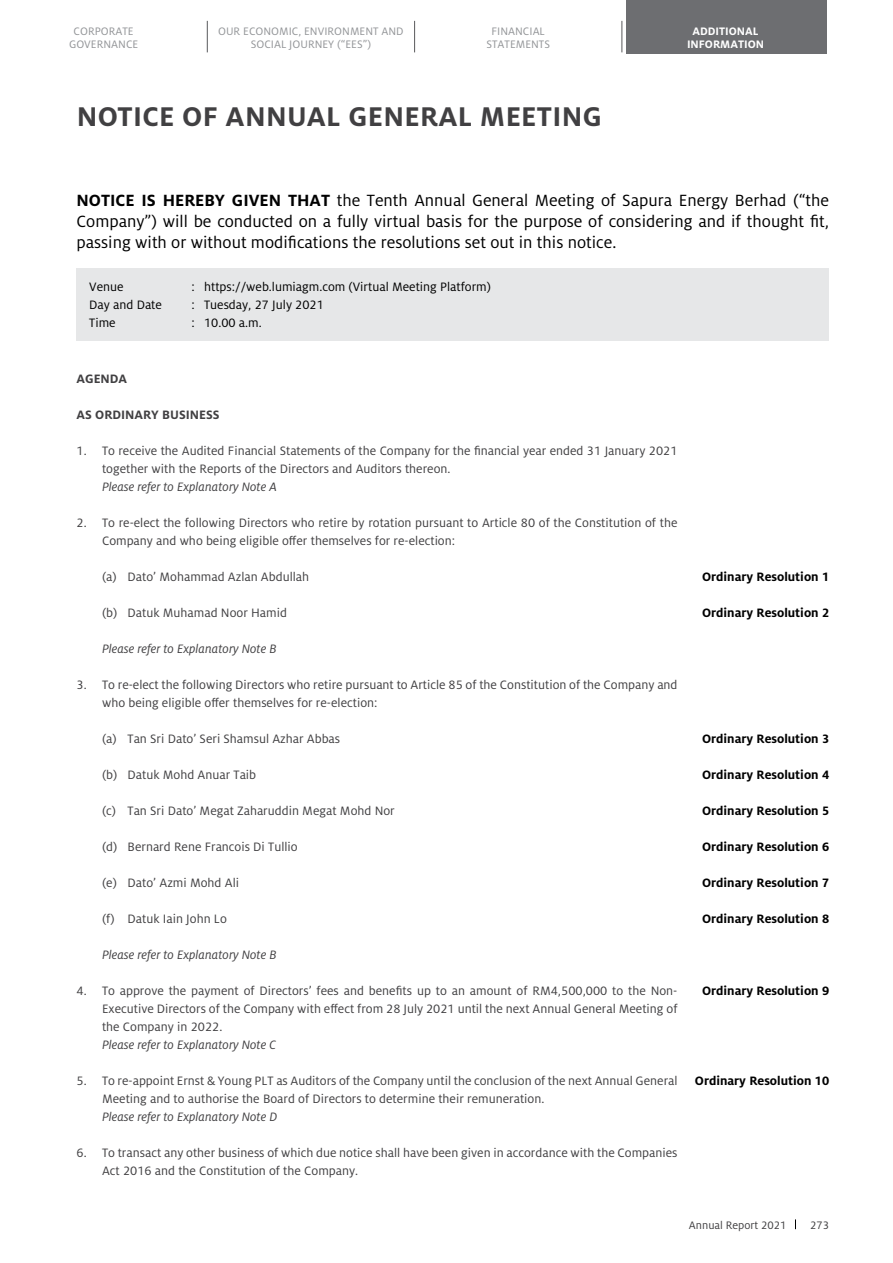
<style>
.page{position:relative;width:893px;height:1263px;background:#fff}
.page>*{position:absolute;margin:0;border:0;box-sizing:border-box;transform-origin:0 0}
.t1{font:700 30px "Milo Pro";letter-spacing:.01em;color:#414042}
.t2{font:18px/21px "Milo Pro";color:#000;text-align:justify}
.t3{font:13.5px/18px "Milo Pro";color:#414042}
.t4{font:700 13.5px "Milo Pro";color:#000}
.t5{font:italic 13.5px "Milo Pro";color:#414042}
.t6{font:13.5px "Milo Pro";color:#000}
.t7{font:700 13.5px "Milo Pro";color:#414042}
.t8{font:12px/13.5px "Milo Pro";color:#939598;text-align:center}
.t9{font:700 12px/13.5px "Milo Pro";color:#fff;text-align:center}
.t10{font:12px "Milo Pro";color:#414042}
.s1{font-weight:700}
</style>
<div class="page">
<div style="left:626px;top:0;width:200px;height:54px;background:#6d6e71"></div>
<hr style="left:207px;top:21px;width:1px;height:31px;background:#58595b">
<hr style="left:414px;top:21px;width:1px;height:31px;background:#58595b">
<hr style="left:622px;top:21px;width:1px;height:31px;background:#58595b">
<div style="left:77px;top:268px;width:752px;height:72px;background:#e6e7e8"></div>
<p class="t8" style="left:69px;top:24px;width:71px">CORPORATE<br>GOVERNANCE</p>
<p class="t8" style="left:218px;top:24px;width:187px">OUR ECONOMIC, ENVIRONMENT AND<br>SOCIAL JOURNEY (“EES”)</p>
<p class="t8" style="left:486px;top:24px;width:65px">FINANCIAL<br>STATEMENTS</p>
<p class="t9" style="left:687px;top:24px;width:79px">ADDITIONAL<br>INFORMATION</p>
<h1 class="t1" style="left:77px;top:99px;width:527px">NOTICE OF ANNUAL GENERAL MEETING</h1>
<p class="t2" style="left:77px;top:190px;width:754px"><span class="s1">NOTICE IS HEREBY GIVEN THAT</span> the Tenth Annual General Meeting of Sapura Energy Berhad (“the Company”) will be conducted on a fully virtual basis for the purpose of considering and if thought fit, passing with or without modifications the resolutions set out in this notice.</p>
<p class="t6" style="left:89px;top:280px;width:36px">Venue</p>
<p class="t6" style="left:191px;top:280px;width:301px">: https://web.lumiagm.com (Virtual Meeting Platform)</p>
<p class="t6" style="left:89px;top:298px;width:74px">Day and Date</p>
<p class="t6" style="left:191px;top:298px;width:134px">: Tuesday, 27 July 2021</p>
<p class="t6" style="left:89px;top:316px;width:28px">Time</p>
<p class="t6" style="left:191px;top:316px;width:72px">: 10.00 a.m.</p>
<p class="t7" style="left:77px;top:371px;width:52px">AGENDA</p>
<p class="t7" style="left:77px;top:407px;width:144px">AS ORDINARY BUSINESS</p>
<p class="t3" style="left:102px;top:442px;width:577px;text-indent:-26px">1. To receive the Audited Financial Statements of the Company for the financial year ended 31 January 2021 together with the Reports of the Directors and Auditors thereon.</p>
<p class="t5" style="left:102px;top:480px;width:176px">Please refer to Explanatory Note A</p>
<p class="t3" style="left:102px;top:514px;width:577px;text-indent:-26px">2. To re-elect the following Directors who retire by rotation pursuant to Article 80 of the Constitution of the<br>Company and who being eligible offer themselves for re-election:</p>
<p class="t3" style="left:102px;top:568px;width:209px">(a) Dato’ Mohammad Azlan Abdullah</p>
<p class="t3" style="left:102px;top:604px;width:186px">(b) Datuk Muhamad Noor Hamid</p>
<p class="t5" style="left:102px;top:642px;width:176px">Please refer to Explanatory Note B</p>
<p class="t3" style="left:102px;top:676px;width:577px;text-indent:-26px">3. To re-elect the following Directors who retire pursuant to Article 85 of the Constitution of the Company and who being eligible offer themselves for re-election:</p>
<p class="t3" style="left:102px;top:730px;width:240px">(a) Tan Sri Dato’ Seri Shamsul Azhar Abbas</p>
<p class="t3" style="left:102px;top:766px;width:156px">(b) Datuk Mohd Anuar Taib</p>
<p class="t3" style="left:102px;top:802px;width:294px">(c) Tan Sri Dato’ Megat Zaharuddin Megat Mohd Nor</p>
<p class="t3" style="left:102px;top:838px;width:197px">(d) Bernard Rene Francois Di Tullio</p>
<p class="t3" style="left:102px;top:874px;width:139px">(e) Dato’ Azmi Mohd Ali</p>
<p class="t3" style="left:102px;top:910px;width:126px">(f) Datuk Iain John Lo</p>
<p class="t5" style="left:102px;top:948px;width:176px">Please refer to Explanatory Note B</p>
<p class="t3" style="left:102px;top:982px;width:577px;text-align:justify;text-indent:-26px">4. To approve the payment of Directors’ fees and benefits up to an amount of RM4,500,000 to the Non-Executive Directors of the Company with effect from 28 July 2021 until the next Annual General Meeting of the Company in 2022.</p>
<p class="t5" style="left:102px;top:1038px;width:175px">Please refer to Explanatory Note C</p>
<p class="t3" style="left:102px;top:1072px;width:577px;text-indent:-26px">5. To re-appoint Ernst &amp; Young PLT as Auditors of the Company until the conclusion of the next Annual General<br>Meeting and to authorise the Board of Directors to determine their remuneration.</p>
<p class="t5" style="left:102px;top:1110px;width:177px">Please refer to Explanatory Note D</p>
<p class="t3" style="left:102px;top:1144px;width:577px;text-indent:-26px">6. To transact any other business of which due notice shall have been given in accordance with the Companies<br>Act 2016 and the Constitution of the Company.</p>
<p class="t4" style="left:702px;top:569px;width:129px">Ordinary Resolution 1</p>
<p class="t4" style="left:702px;top:605px;width:129px">Ordinary Resolution 2</p>
<p class="t4" style="left:702px;top:731px;width:129px">Ordinary Resolution 3</p>
<p class="t4" style="left:702px;top:767px;width:129px">Ordinary Resolution 4</p>
<p class="t4" style="left:702px;top:803px;width:129px">Ordinary Resolution 5</p>
<p class="t4" style="left:702px;top:839px;width:129px">Ordinary Resolution 6</p>
<p class="t4" style="left:702px;top:875px;width:129px">Ordinary Resolution 7</p>
<p class="t4" style="left:702px;top:911px;width:129px">Ordinary Resolution 8</p>
<p class="t4" style="left:702px;top:983px;width:129px">Ordinary Resolution 9</p>
<p class="t4" style="left:695px;top:1073px;width:136px">Ordinary Resolution 10</p>
<p class="t10" style="left:689px;top:1219px;width:99px">Annual Report 2021</p>
<p class="t10" style="left:810px;top:1219px;width:21px">273</p>
</div>
